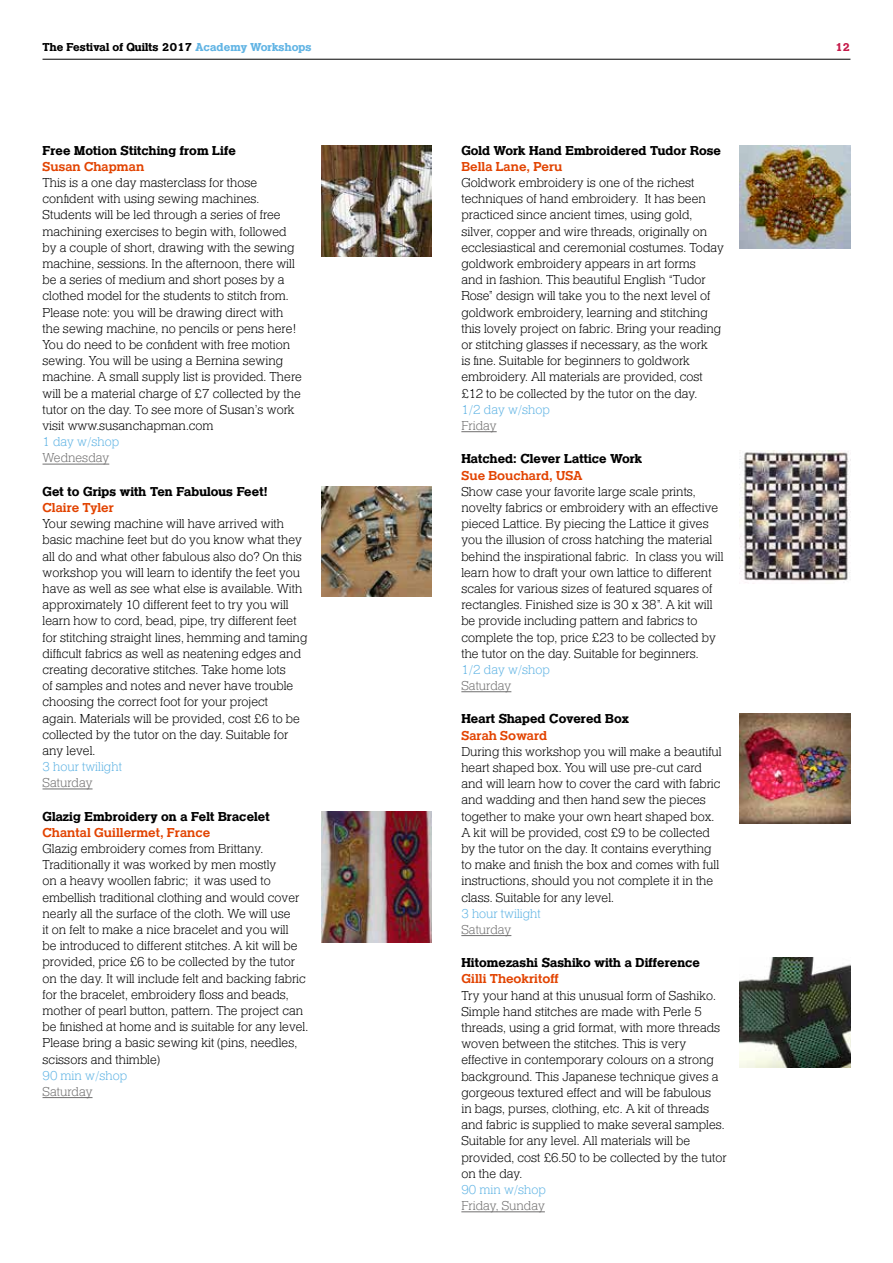
<style>
.page{position:relative;width:893px;height:1263px;background:#fff}
.page>*{position:absolute;margin:0;border:0;box-sizing:border-box;transform-origin:0 0}
.t1{font:13.5px/16.2px "Helserif Lgt";color:#000}
.t2{font:13.5px "Helserif Bld";color:#000}
.t3{font:13.5px "Helserif Mdm";color:#e24301}
.t4{font:13.5px "Helserif Lgt";color:#61b4e4}
.t5{font:13.5px "Helserif Lgt";color:#706f6f}
.t6{font:12px "Helserif Bld";color:#000}
.t7{font:12px "Helserif Bld";color:#c51a4a}
.s1{color:#61b4e4}
</style>
<div class="page">
<hr style="left:43px;top:59px;width:807px;height:1px;background:#000">
<hr style="left:43px;top:464px;width:66px;height:1px;background:#706f6f">
<hr style="left:43px;top:789px;width:50px;height:1px;background:#706f6f">
<hr style="left:43px;top:1097px;width:50px;height:1px;background:#706f6f">
<hr style="left:461px;top:431px;width:36px;height:1px;background:#706f6f">
<hr style="left:461px;top:691px;width:50px;height:1px;background:#706f6f">
<hr style="left:461px;top:935px;width:50px;height:1px;background:#706f6f">
<hr style="left:461px;top:1211px;width:84px;height:1px;background:#706f6f">
<img style="left:740px;top:146px;width:110px;height:103px">
<img style="left:740px;top:450px;width:110px;height:133px">
<img style="left:740px;top:713px;width:110px;height:111px">
<img style="left:740px;top:957px;width:110px;height:111px">
<img style="left:321px;top:486px;width:111px;height:111px">
<img style="left:321px;top:811px;width:111px;height:131px">
<img style="left:321px;top:146px;width:111px;height:110px">
<p class="t6" style="left:43px;top:39px;width:271px">The Festival of Quilts 2017 <span class="s1">Academy Workshops</span></p>
<p class="t7" style="left:835px;top:39px;width:17px">12</p>
<p class="t2" style="left:43px;top:141px;width:195px">Free Motion Stitching from Life</p>
<p class="t3" style="left:43px;top:157px;width:103px">Susan Chapman</p>
<p class="t1" style="left:43px;top:176px;width:261px">This is a one day masterclass for those confident with using sewing machines.<br>Students will be led through a series of free machining exercises to begin with, followed by a couple of short, drawing with the sewing machine, sessions. In the afternoon, there will be a series of medium and short poses by a clothed model for the students to stitch from.<br>Please note: you will be drawing direct with the sewing machine, no pencils or pens here!<br>You do need to be confident with free motion sewing. You will be using a Bernina sewing machine. A small supply list is provided. There will be a material charge of £7 collected by the tutor on the day. To see more of Susan’s work visit www.susanchapman.com</p>
<p class="t4" style="left:43px;top:433px;width:78px">1 day w/shop</p>
<p class="t5" style="left:43px;top:449px;width:68px">Wednesday</p>
<p class="t2" style="left:43px;top:482px;width:226px">Get to Grips with Ten Fabulous Feet!</p>
<p class="t3" style="left:43px;top:498px;width:73px">Claire Tyler</p>
<p class="t1" style="left:43px;top:517px;width:266px">Your sewing machine will have arrived with basic machine feet but do you know what they all do and what other fabulous also do? On this workshop you will learn to identify the feet you have as well as see what else is available. With approximately 10 different feet to try you will learn how to cord, bead, pipe, try different feet for stitching straight lines, hemming and taming difficult fabrics as well as neatening edges and creating decorative stitches. Take home lots<br>of samples and notes and never have trouble choosing the correct foot for your project<br>again. Materials will be provided, cost £6 to be collected by the tutor on the day. Suitable for any level.</p>
<p class="t4" style="left:43px;top:758px;width:81px">3 hour twilight</p>
<p class="t5" style="left:43px;top:774px;width:52px">Saturday</p>
<p class="t2" style="left:43px;top:807px;width:229px">Glazig Embroidery on a Felt Bracelet</p>
<p class="t3" style="left:43px;top:823px;width:169px">Chantal Guillermet, France</p>
<p class="t1" style="left:43px;top:841px;width:267px">Glazig embroidery comes from Brittany.<br>Traditionally it was worked by men mostly<br>on a heavy woollen fabric; it was used to embellish traditional clothing and would cover nearly all the surface of the cloth. We will use<br>it on felt to make a nice bracelet and you will<br>be introduced to different stitches. A kit will be provided, price £6 to be collected by the tutor on the day. It will include felt and backing fabric for the bracelet, embroidery floss and beads, mother of pearl button, pattern. The project can be finished at home and is suitable for any level.<br>Please bring a basic sewing kit (pins, needles, scissors and thimble)</p>
<p class="t4" style="left:43px;top:1066px;width:86px">90 min w/shop</p>
<p class="t5" style="left:43px;top:1082px;width:52px">Saturday</p>
<p class="t2" style="left:461px;top:141px;width:261px">Gold Work Hand Embroidered Tudor Rose</p>
<p class="t3" style="left:461px;top:157px;width:103px">Bella Lane, Peru</p>
<p class="t1" style="left:461px;top:176px;width:264px">Goldwork embroidery is one of the richest techniques of hand embroidery. It has been practiced since ancient times, using gold, silver, copper and wire threads, originally on ecclesiastical and ceremonial costumes. Today goldwork embroidery appears in art forms<br>and in fashion. This beautiful English “Tudor Rose” design will take you to the next level of goldwork embroidery, learning and stitching this lovely project on fabric. Bring your reading or stitching glasses if necessary, as the work<br>is fine. Suitable for beginners to goldwork embroidery. All materials are provided, cost £12 to be collected by the tutor on the day.</p>
<p class="t4" style="left:461px;top:400px;width:90px">1/2 day w/shop</p>
<p class="t5" style="left:461px;top:417px;width:37px">Friday</p>
<p class="t2" style="left:461px;top:450px;width:182px">Hatched: Clever Lattice Work</p>
<p class="t3" style="left:461px;top:466px;width:123px">Sue Bouchard, USA</p>
<p class="t1" style="left:461px;top:484px;width:264px">Show case your favorite large scale prints, novelty fabrics or embroidery with an effective pieced Lattice. By piecing the Lattice it gives you the illusion of cross hatching the material behind the inspirational fabric. In class you will learn how to draft your own lattice to different scales for various sizes of featured squares of rectangles. Finished size is 30 x 38”. A kit will be provide including pattern and fabrics to complete the top, price £23 to be collected by the tutor on the day. Suitable for beginners.</p>
<p class="t4" style="left:461px;top:660px;width:90px">1/2 day w/shop</p>
<p class="t5" style="left:461px;top:677px;width:52px">Saturday</p>
<p class="t2" style="left:461px;top:710px;width:169px">Heart Shaped Covered Box</p>
<p class="t3" style="left:461px;top:726px;width:87px">Sarah Soward</p>
<p class="t1" style="left:461px;top:744px;width:262px">During this workshop you will make a beautiful heart shaped box. You will use pre-cut card and will learn how to cover the card with fabric and wadding and then hand sew the pieces together to make your own heart shaped box.<br>A kit will be provided, cost £9 to be collected by the tutor on the day. It contains everything to make and finish the box and comes with full instructions, should you not complete it in the class. Suitable for any level.</p>
<p class="t4" style="left:461px;top:904px;width:81px">3 hour twilight</p>
<p class="t5" style="left:461px;top:920px;width:52px">Saturday</p>
<p class="t2" style="left:461px;top:954px;width:240px">Hitomezashi Sashiko with a Difference</p>
<p class="t3" style="left:461px;top:970px;width:99px">Gilli Theokritoff</p>
<p class="t1" style="left:461px;top:988px;width:267px">Try your hand at this unusual form of Sashiko.<br>Simple hand stitches are made with Perle 5 threads, using a grid format, with more threads woven between the stitches. This is very effective in contemporary colours on a strong background. This Japanese technique gives a gorgeous textured effect and will be fabulous<br>in bags, purses, clothing, etc. A kit of threads and fabric is supplied to make several samples.<br>Suitable for any level. All materials will be provided, cost £6.50 to be collected by the tutor on the day.</p>
<p class="t4" style="left:461px;top:1180px;width:86px">90 min w/shop</p>
<p class="t5" style="left:461px;top:1197px;width:85px">Friday, Sunday</p>
</div>
